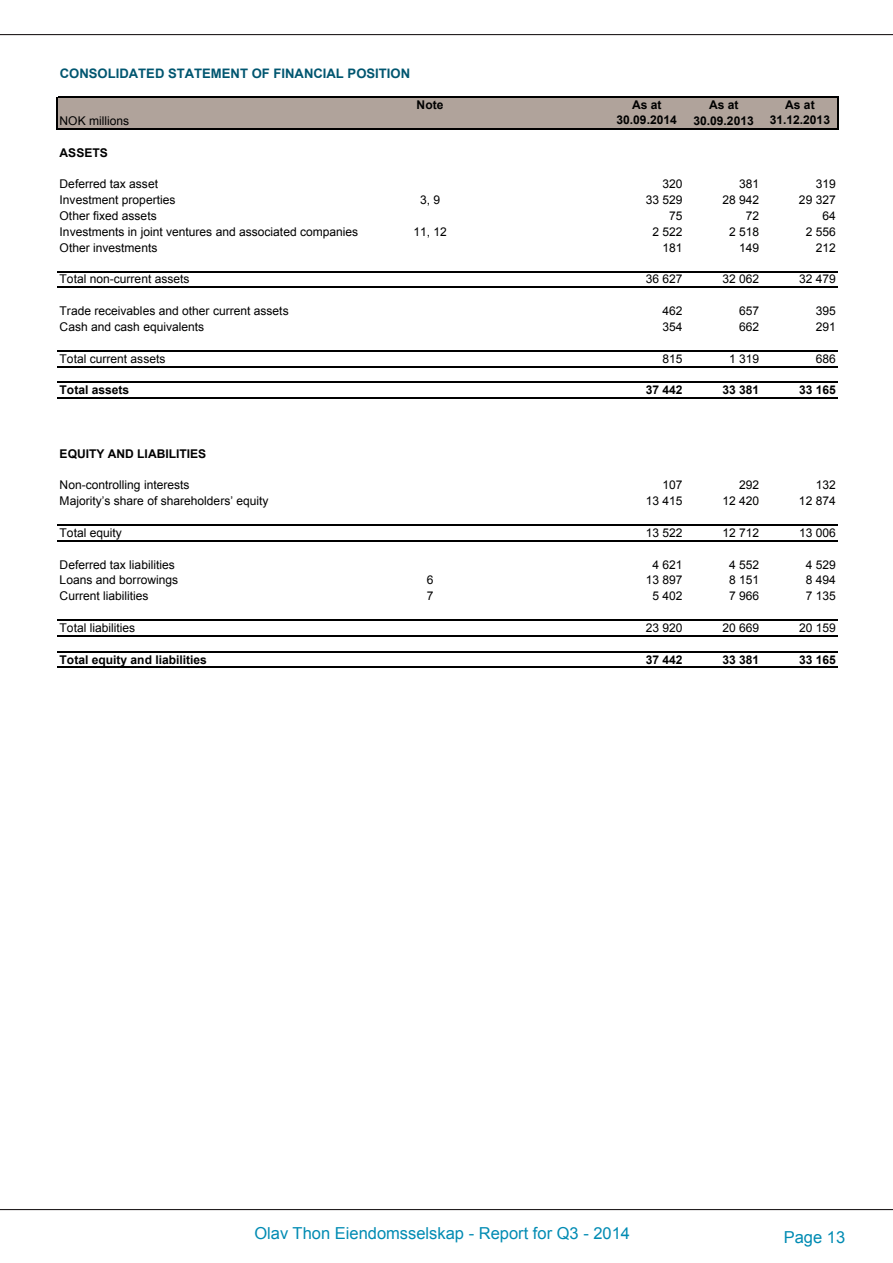
<style>
.page{position:relative;width:893px;height:1263px;background:#fff}
.page>*{position:absolute;margin:0;border:0;box-sizing:border-box;transform-origin:0 0}
.t1{font:16.5px "Arial";color:#008bb3}
.t2{font:700 13.05px "Arial";color:#005670}
.t3{font:12px "Arial";color:#000}
.t4{font:700 12px "Arial";color:#000}
</style>
<div class="page">
<hr style="left:0;top:34px;width:893px;height:1px;background:#231f20">
<hr style="left:0;top:1209px;width:893px;height:1px;background:#231f20">
<div style="left:58px;top:97px;width:780px;height:32px;background:#b0a39b"></div>
<hr style="left:57px;top:97px;width:1px;height:32px;background:#000">
<hr style="left:837px;top:98px;width:2px;height:31px;background:#000">
<hr style="left:58px;top:97px;width:781px;height:1px;background:#000">
<hr style="left:58px;top:128px;width:781px;height:1px;background:#000">
<hr style="left:57px;top:271px;width:781px;height:1px;background:#000">
<hr style="left:57px;top:287px;width:781px;height:1px;background:#000">
<hr style="left:57px;top:350px;width:781px;height:1px;background:#000">
<hr style="left:57px;top:366px;width:781px;height:1px;background:#000">
<hr style="left:57px;top:382px;width:781px;height:1px;background:#000">
<hr style="left:57px;top:398px;width:781px;height:1px;background:#000">
<hr style="left:57px;top:524px;width:781px;height:1px;background:#000">
<hr style="left:57px;top:540px;width:781px;height:1px;background:#000">
<hr style="left:57px;top:619px;width:781px;height:1px;background:#000">
<hr style="left:57px;top:635px;width:781px;height:1px;background:#000">
<hr style="left:57px;top:651px;width:781px;height:1px;background:#000">
<hr style="left:57px;top:667px;width:781px;height:1px;background:#000">
<p class="t2" style="left:60px;top:64px;width:352px">CONSOLIDATED STATEMENT OF FINANCIAL POSITION</p>
<p class="t4" style="left:417px;top:97px;width:28px">Note</p>
<p class="t4" style="left:632px;top:96px;width:31px">As at</p>
<p class="t4" style="left:709px;top:97px;width:31px">As at</p>
<p class="t4" style="left:785px;top:96px;width:31px">As at</p>
<p class="t3" style="left:60px;top:113px;width:71px">NOK millions</p>
<p class="t4" style="left:616px;top:112px;width:62px">30.09.2014</p>
<p class="t4" style="left:693px;top:113px;width:62px">30.09.2013</p>
<p class="t4" style="left:770px;top:112px;width:62px">31.12.2013</p>
<p class="t4" style="left:60px;top:144px;width:50px">ASSETS</p>
<p class="t3" style="left:60px;top:176px;width:100px">Deferred tax asset</p>
<p class="t3" style="left:662px;top:176px;width:22px">320</p>
<p class="t3" style="left:739px;top:176px;width:22px">381</p>
<p class="t3" style="left:816px;top:176px;width:22px">319</p>
<p class="t3" style="left:60px;top:192px;width:117px">Investment properties</p>
<p class="t3" style="left:420px;top:192px;width:22px">3, 9</p>
<p class="t3" style="left:646px;top:192px;width:38px">33 529</p>
<p class="t3" style="left:722px;top:192px;width:38px">28 942</p>
<p class="t3" style="left:799px;top:192px;width:38px">29 327</p>
<p class="t3" style="left:60px;top:208px;width:99px">Other fixed assets</p>
<p class="t3" style="left:669px;top:208px;width:15px">75</p>
<p class="t3" style="left:746px;top:208px;width:15px">72</p>
<p class="t3" style="left:822px;top:208px;width:15px">64</p>
<p class="t3" style="left:60px;top:224px;width:300px">Investments in joint ventures and associated companies</p>
<p class="t3" style="left:413px;top:224px;width:35px">11, 12</p>
<p class="t3" style="left:652px;top:224px;width:32px">2 522</p>
<p class="t3" style="left:729px;top:224px;width:32px">2 518</p>
<p class="t3" style="left:806px;top:224px;width:32px">2 556</p>
<p class="t3" style="left:60px;top:240px;width:99px">Other investments</p>
<p class="t3" style="left:662px;top:240px;width:22px">181</p>
<p class="t3" style="left:739px;top:240px;width:22px">149</p>
<p class="t3" style="left:816px;top:240px;width:22px">212</p>
<p class="t3" style="left:60px;top:271px;width:131px">Total non-current assets</p>
<p class="t3" style="left:646px;top:271px;width:38px">36 627</p>
<p class="t3" style="left:722px;top:271px;width:38px">32 062</p>
<p class="t3" style="left:799px;top:271px;width:38px">32 479</p>
<p class="t3" style="left:60px;top:303px;width:231px">Trade receivables and other current assets</p>
<p class="t3" style="left:662px;top:303px;width:22px">462</p>
<p class="t3" style="left:739px;top:303px;width:22px">657</p>
<p class="t3" style="left:816px;top:303px;width:22px">395</p>
<p class="t3" style="left:60px;top:319px;width:146px">Cash and cash equivalents</p>
<p class="t3" style="left:662px;top:319px;width:22px">354</p>
<p class="t3" style="left:739px;top:319px;width:22px">662</p>
<p class="t3" style="left:816px;top:319px;width:22px">291</p>
<p class="t3" style="left:60px;top:350px;width:107px">Total current assets</p>
<p class="t3" style="left:662px;top:350px;width:22px">815</p>
<p class="t3" style="left:729px;top:350px;width:32px">1 319</p>
<p class="t3" style="left:816px;top:350px;width:22px">686</p>
<p class="t4" style="left:60px;top:382px;width:71px">Total assets</p>
<p class="t4" style="left:646px;top:382px;width:38px">37 442</p>
<p class="t4" style="left:722px;top:382px;width:38px">33 381</p>
<p class="t4" style="left:799px;top:382px;width:38px">33 165</p>
<p class="t4" style="left:60px;top:445px;width:148px">EQUITY AND LIABILITIES</p>
<p class="t3" style="left:60px;top:477px;width:131px">Non-controlling interests</p>
<p class="t3" style="left:662px;top:477px;width:22px">107</p>
<p class="t3" style="left:739px;top:477px;width:22px">292</p>
<p class="t3" style="left:816px;top:477px;width:22px">132</p>
<p class="t3" style="left:60px;top:493px;width:210px">Majority’s share of shareholders’ equity</p>
<p class="t3" style="left:646px;top:493px;width:38px">13 415</p>
<p class="t3" style="left:722px;top:493px;width:38px">12 420</p>
<p class="t3" style="left:799px;top:493px;width:38px">12 874</p>
<p class="t3" style="left:60px;top:525px;width:64px">Total equity</p>
<p class="t3" style="left:646px;top:525px;width:38px">13 522</p>
<p class="t3" style="left:722px;top:525px;width:38px">12 712</p>
<p class="t3" style="left:799px;top:525px;width:38px">13 006</p>
<p class="t3" style="left:60px;top:556px;width:117px">Deferred tax liabilities</p>
<p class="t3" style="left:652px;top:556px;width:32px">4 621</p>
<p class="t3" style="left:729px;top:556px;width:32px">4 552</p>
<p class="t3" style="left:806px;top:556px;width:32px">4 529</p>
<p class="t3" style="left:60px;top:572px;width:120px">Loans and borrowings</p>
<p class="t3" style="left:427px;top:572px;width:8px">6</p>
<p class="t3" style="left:646px;top:572px;width:38px">13 897</p>
<p class="t3" style="left:729px;top:572px;width:32px">8 151</p>
<p class="t3" style="left:806px;top:572px;width:32px">8 494</p>
<p class="t3" style="left:60px;top:588px;width:91px">Current liabilities</p>
<p class="t3" style="left:427px;top:588px;width:8px">7</p>
<p class="t3" style="left:652px;top:588px;width:32px">5 402</p>
<p class="t3" style="left:729px;top:588px;width:32px">7 966</p>
<p class="t3" style="left:806px;top:588px;width:32px">7 135</p>
<p class="t3" style="left:60px;top:620px;width:77px">Total liabilities</p>
<p class="t3" style="left:646px;top:620px;width:38px">23 920</p>
<p class="t3" style="left:722px;top:620px;width:38px">20 669</p>
<p class="t3" style="left:799px;top:620px;width:38px">20 159</p>
<p class="t4" style="left:60px;top:651px;width:149px">Total equity and liabilities</p>
<p class="t4" style="left:646px;top:651px;width:38px">37 442</p>
<p class="t4" style="left:722px;top:651px;width:38px">33 381</p>
<p class="t4" style="left:799px;top:651px;width:38px">33 165</p>
<h1 class="t1" style="left:254px;top:1222px;width:377px">Olav Thon Eiendomsselskap - Report for Q3 - 2014</h1>
<h1 class="t1" style="left:784px;top:1226px;width:63px">Page 13</h1>
</div>
